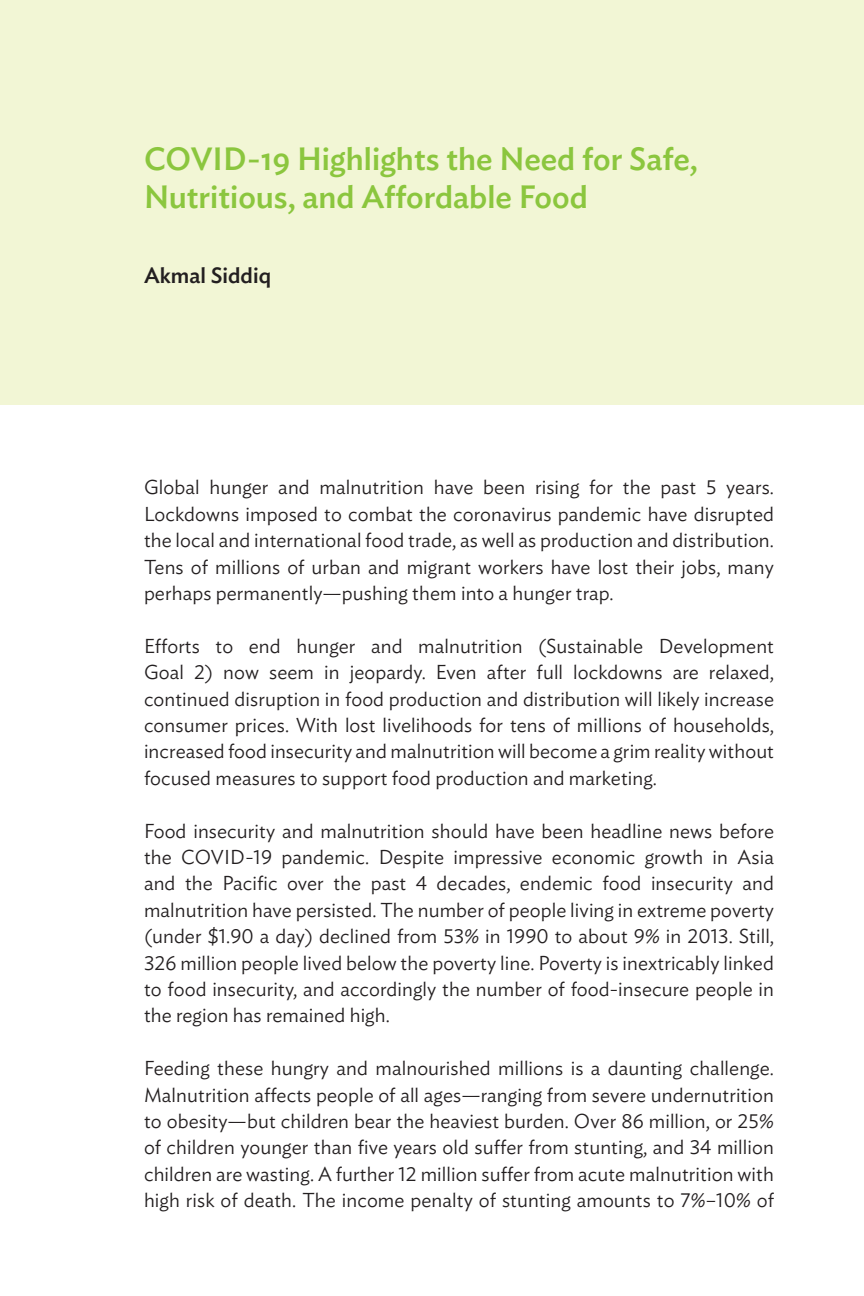
<style>
.page{position:relative;width:864px;height:1296px;background:#fff}
.page>*{position:absolute;margin:0;border:0;box-sizing:border-box;transform-origin:0 0}
.Level_1__chapter_tit{font:500 32px/38.4px "Ideal Sans";color:#8bc63e}
.Authors{font:500 22px "Ideal Sans";color:#231f20}
.Body_text{font:300 20px/26.4px "Ideal Sans";letter-spacing:.005em;color:#231f20;text-align:justify}
</style>
<div class="page">
<div style="left:0;top:0;width:864px;height:405px;background:#f2f6d5"></div>
<p class="Level_1__chapter_tit" style="left:144px;top:137px;width:555px">COVID-19 Highlights the Need for Safe,<br>Nutritious, and Affordable Food</p>
<p class="Authors" style="left:144px;top:259px;width:129px">Akmal Siddiq</p>
<p class="Body_text" style="left:144px;top:473px;width:632px">Global hunger and malnutrition have been rising for the past 5 years.<br>Lockdowns imposed to combat the coronavirus pandemic have disrupted the local and international food trade, as well as production and distribution.<br>Tens of millions of urban and migrant workers have lost their jobs, many perhaps permanently—pushing them into a hunger trap.</p>
<p class="Body_text" style="left:144px;top:631px;width:632px">Efforts to end hunger and malnutrition (Sustainable Development Goal 2) now seem in jeopardy. Even after full lockdowns are relaxed, continued disruption in food production and distribution will likely increase consumer prices. With lost livelihoods for tens of millions of households, increased food insecurity and malnutrition will become a grim reality without focused measures to support food production and marketing.</p>
<p class="Body_text" style="left:144px;top:816px;width:632px">Food insecurity and malnutrition should have been headline news before the COVID-19 pandemic. Despite impressive economic growth in Asia and the Pacific over the past 4 decades, endemic food insecurity and malnutrition have persisted. The number of people living in extreme poverty (under $1.90 a day) declined from 53% in 1990 to about 9% in 2013. Still, 326 million people lived below the poverty line. Poverty is inextricably linked to food insecurity, and accordingly the number of food-insecure people in the region has remained high.</p>
<p class="Body_text" style="left:144px;top:1053px;width:631px">Feeding these hungry and malnourished millions is a daunting challenge.<br>Malnutrition affects people of all ages—ranging from severe undernutrition to obesity—but children bear the heaviest burden. Over 86 million, or 25% of children younger than five years old suffer from stunting, and 34 million children are wasting. A further 12 million suffer from acute malnutrition with high risk of death. The income penalty of stunting amounts to 7%–10% of</p>
</div>
